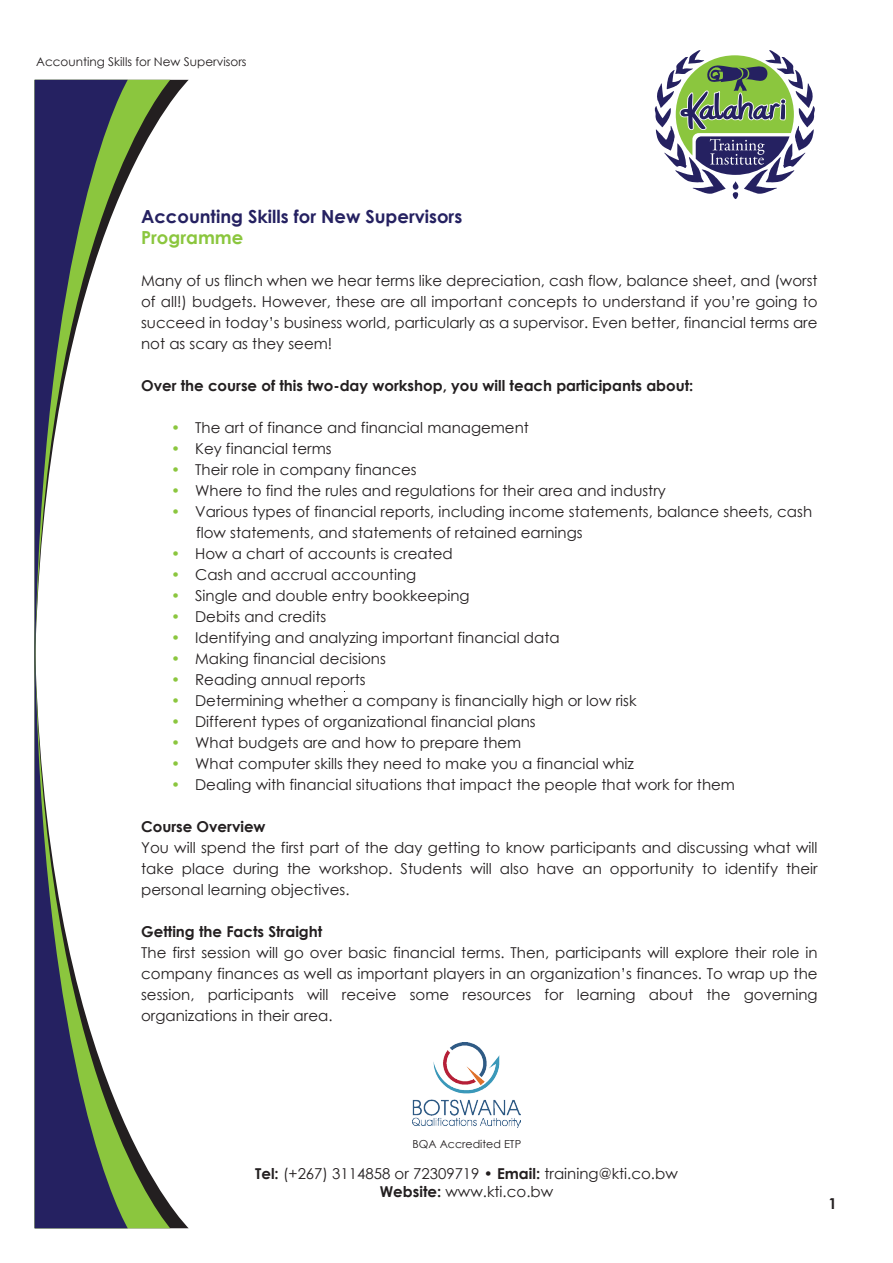
<style>
.page{position:relative;width:893px;height:1263px;background:#fff}
.page>*{position:absolute;margin:0;border:0;box-sizing:border-box;transform-origin:0 0}
.t1{font:700 18px "Century Gothic";color:#252161}
.t2{font:700 18px "Century Gothic";color:#8bc63e}
.t3{font:15px/21px "Century Gothic";color:#231f20;text-align:justify}
.t4{font:700 15px "Century Gothic";color:#231f20}
.t5{font:12px "Century Gothic";color:#231f20}
.t6{font:11.1px "Century Gothic";color:#231f20}
.s1{color:#8bc63e}
.s2{font-weight:700}
</style>
<div class="page">
<svg style="left:655px;top:50px;width:160px;height:149px"></svg>
<svg style="left:128px;top:1131px;width:42px;height:97px"></svg>
<svg style="left:35px;top:686px;width:93px;height:542px"></svg>
<svg style="left:128px;top:80px;width:42px;height:97px"></svg>
<svg style="left:35px;top:80px;width:93px;height:606px"></svg>
<img style="left:412px;top:1043px;width:109px;height:85px">
<p class="t5" style="left:36px;top:53px;width:212px">Accounting Skills for New Supervisors</p>
<p class="t1" style="left:141px;top:203px;width:323px">Accounting Skills for New Supervisors</p>
<p class="t2" style="left:141px;top:224px;width:104px">Programme</p>
<p class="t3" style="left:141px;top:270px;width:678px">Many of us flinch when we hear terms like depreciation, cash flow, balance sheet, and (worst of all!) budgets. However, these are all important concepts to understand if you’re going to succeed in today’s business world, particularly as a supervisor. Even better, financial terms are not as scary as they seem!</p>
<p class="t4" style="left:141px;top:374px;width:554px">Over the course of this two-day workshop, you will teach participants about:</p>
<p class="t3" style="left:171px;top:417px;width:359px"><span class="s1">•</span> The art of finance and financial management</p>
<p class="t3" style="left:171px;top:438px;width:162px"><span class="s1">•</span> Key financial terms</p>
<p class="t3" style="left:171px;top:459px;width:247px"><span class="s1">•</span> Their role in company finances</p>
<p class="t3" style="left:171px;top:480px;width:496px"><span class="s1">•</span> Where to find the rules and regulations for their area and industry</p>
<p class="t3" style="left:196px;top:501px;width:618px;text-indent:-25px"><span class="s1">•</span> Various types of financial reports, including income statements, balance sheets, cash flow statements, and statements of retained earnings</p>
<p class="t3" style="left:171px;top:543px;width:283px"><span class="s1">•</span> How a chart of accounts is created</p>
<p class="t3" style="left:171px;top:564px;width:247px"><span class="s1">•</span> Cash and accrual accounting</p>
<p class="t3" style="left:171px;top:585px;width:300px"><span class="s1">•</span> Single and double entry bookkeeping</p>
<p class="t3" style="left:171px;top:606px;width:157px"><span class="s1">•</span> Debits and credits</p>
<p class="t3" style="left:171px;top:627px;width:390px"><span class="s1">•</span> Identifying and analyzing important financial data</p>
<p class="t3" style="left:171px;top:648px;width:216px"><span class="s1">•</span> Making financial decisions</p>
<p class="t3" style="left:171px;top:669px;width:196px"><span class="s1">•</span> Reading annual reports</p>
<p class="t3" style="left:171px;top:690px;width:467px"><span class="s1">•</span> Determining whether a company is financially high or low risk</p>
<p class="t3" style="left:171px;top:711px;width:366px"><span class="s1">•</span> Different types of organizational financial plans</p>
<p class="t3" style="left:171px;top:732px;width:352px"><span class="s1">•</span> What budgets are and how to prepare them</p>
<p class="t3" style="left:171px;top:753px;width:464px"><span class="s1">•</span> What computer skills they need to make you a financial whiz</p>
<p class="t3" style="left:171px;top:774px;width:565px"><span class="s1">•</span> Dealing with financial situations that impact the people that work for them</p>
<p class="t4" style="left:141px;top:815px;width:126px">Course Overview</p>
<p class="t3" style="left:141px;top:837px;width:678px">You will spend the first part of the day getting to know participants and discussing what will take place during the workshop. Students will also have an opportunity to identify their personal learning objectives.</p>
<p class="t4" style="left:141px;top:920px;width:183px">Getting the Facts Straight</p>
<p class="t3" style="left:141px;top:942px;width:678px">The first session will go over basic financial terms. Then, participants will explore their role in company finances as well as important players in an organization’s finances. To wrap up the session, participants will receive some resources for learning about the governing organizations in their area.</p>
<p class="t6" style="left:413px;top:1136px;width:110px">BQA Accredited ETP</p>
<p class="t3" style="left:255px;top:1164px;width:424px;line-height:18px;text-align:center"><span class="s2">Tel:</span> (+267) 3114858 or 72309719 • <span class="s2">Email:</span> training@kti.co.bw<br><span class="s2">Website:</span> www.kti.co.bw</p>
<p class="t4" style="left:829px;top:1192px;width:10px">1</p>
</div>
